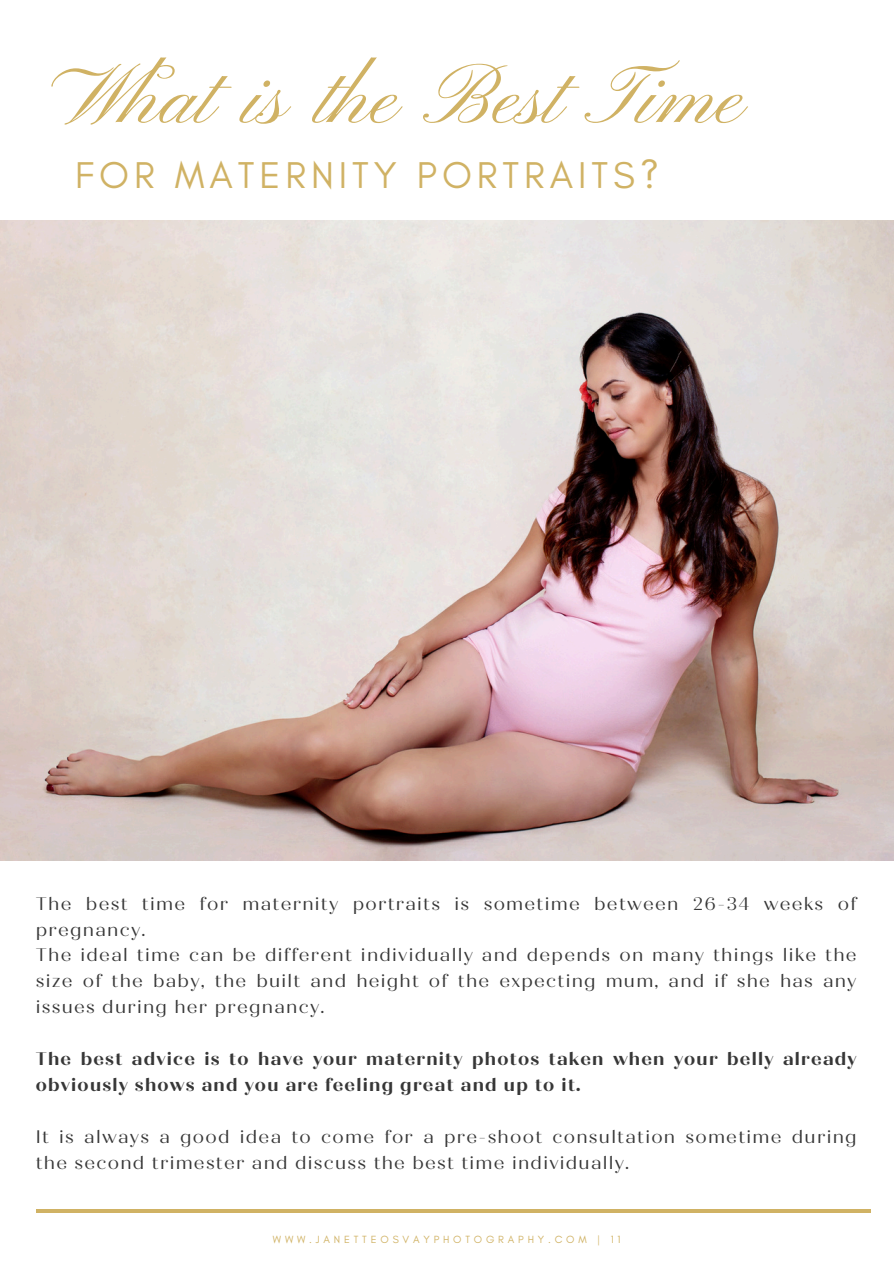
<style>
.page{position:relative;width:894px;height:1264px;background:#fff}
.page>*{position:absolute;margin:0;border:0;box-sizing:border-box;transform-origin:0 0}
.t1{font:84px "Pinyon Script";color:#d0b264}
.t2{font:37.95px "Glacial Indifference";letter-spacing:.13em;color:#d0b264}
.t3{font:18.15px/25.8px "Quiche Display";letter-spacing:.07em;color:#373737}
.t4{font:700 18.15px/25.8px "Quiche Display";letter-spacing:.07em;color:#373737}
.t5{font:10.65px "Glacial Indifference";letter-spacing:.36em;color:#d0b264}
</style>
<div class="page">
<img style="left:0;top:220px;width:893px;height:640px">
<hr style="left:36px;top:1209px;width:833px;height:3px;background:#d0b264">
<h1 class="t1" style="left:75px;top:50px;width:673px">What is the Best Time</h1>
<p class="t2" style="left:75px;top:152px;width:585px">FOR MATERNITY PORTRAITS?</p>
<h2 class="t3" style="left:36px;top:890px;width:822px">The best time for maternity portraits is sometime between 26-34 weeks of pregnancy.<br>The ideal time can be different individually and depends on many things like the size of the baby, the built and height of the expecting mum, and if she has any issues during her pregnancy.</h2>
<h4 class="t4" style="left:36px;top:1046px;width:822px">The best advice is to have your maternity photos taken when your belly already obviously shows and you are feeling great and up to it.</h4>
<h3 class="t3" style="left:36px;top:1123px;width:822px">It is always a good idea to come for a pre-shoot consultation sometime during the second trimester and discuss the best time individually.</h3>
<h4 class="t5" style="left:273px;top:1232px;width:349px">WWW.JANETTEOSVAYPHOTOGRAPHY.COM | 11</h4>
</div>
